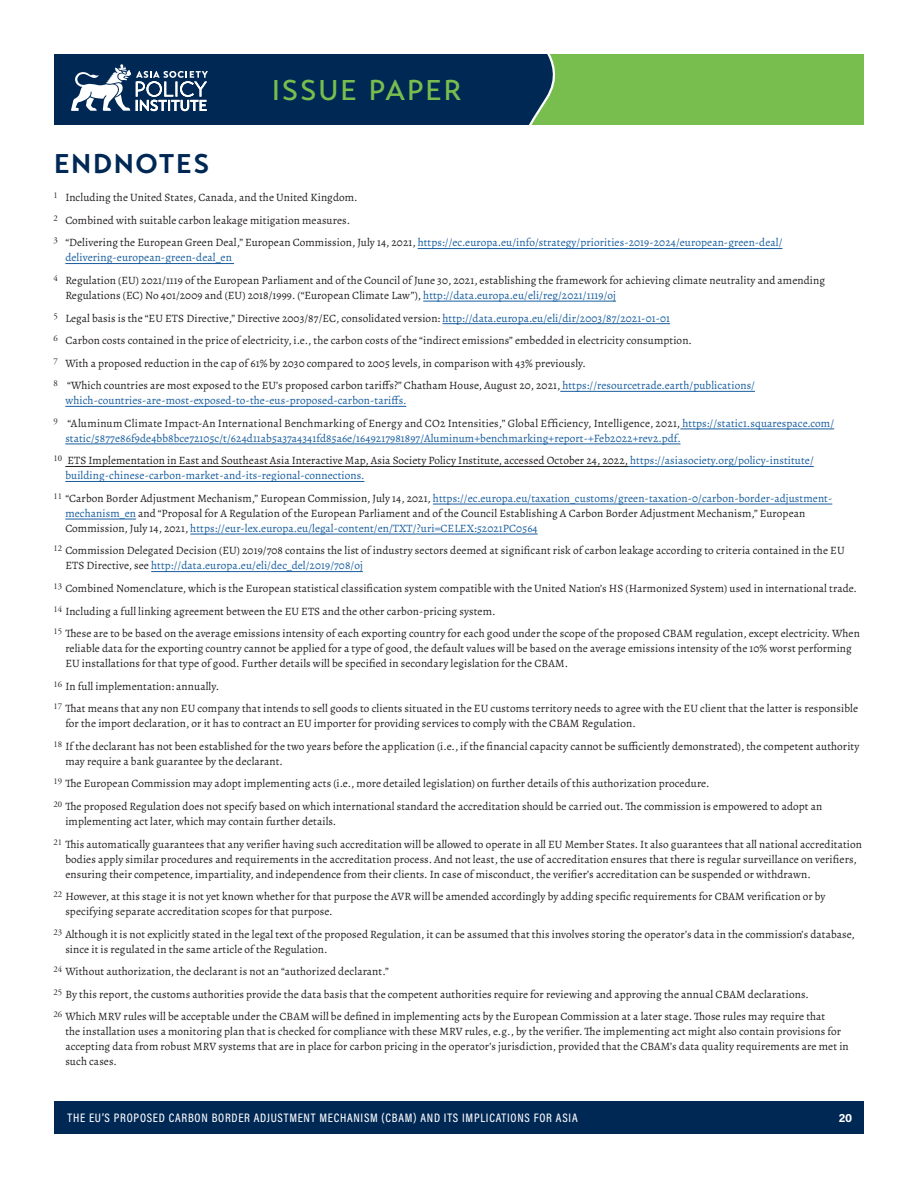
<style>
.page{position:relative;width:918px;height:1188px;background:#fff}
.page>*{position:absolute;margin:0;border:0;box-sizing:border-box;transform-origin:0 0}
.t1{font:500 28.5px "Transat Text";letter-spacing:.065em;color:#77be4e}
.Paper_Title{font:700 27px "Transat Text";letter-spacing:.06em;color:#002855}
.t2{font:500 12.3px "Acumin Pro Cond";letter-spacing:.06em;color:#fff}
.t3{font:700 12px "Acumin Pro";color:#fff}
.t4{font:11.25px/15px "Alegreya";letter-spacing:.01em;color:#231f20}
.t5{font:11.25px/15px "Alegreya";letter-spacing:.01em;color:#175d9e}
.s1{color:#231f20}
.s2{color:#175d9e}
</style>
<div class="page">
<div style="left:472px;top:54px;width:392px;height:71px;background:#77be4e"></div>
<div style="left:54px;top:1102px;width:810px;height:32px;background:#002855"></div>
<svg style="left:515px;top:54px;width:41px;height:71px"></svg>
<div style="left:54px;top:54px;width:461px;height:71px;background:#002855"></div>
<svg style="left:71px;top:64px;width:137px;height:48px"></svg>
<hr style="left:418px;top:248px;width:364px;height:1px;background:#175d9e">
<hr style="left:65px;top:263px;width:169px;height:1px;background:#175d9e">
<hr style="left:423px;top:301px;width:193px;height:1px;background:#175d9e">
<hr style="left:442px;top:323px;width:228px;height:1px;background:#175d9e">
<hr style="left:560px;top:391px;width:195px;height:1px;background:#175d9e">
<hr style="left:65px;top:406px;width:341px;height:1px;background:#175d9e">
<hr style="left:680px;top:429px;width:154px;height:1px;background:#175d9e">
<hr style="left:65px;top:444px;width:616px;height:1px;background:#175d9e">
<hr style="left:65px;top:466px;width:563px;height:1px;background:#231f20">
<hr style="left:628px;top:466px;width:186px;height:1px;background:#175d9e">
<hr style="left:65px;top:481px;width:299px;height:1px;background:#175d9e">
<hr style="left:433px;top:504px;width:399px;height:1px;background:#175d9e">
<hr style="left:65px;top:519px;width:71px;height:1px;background:#175d9e">
<hr style="left:190px;top:534px;width:348px;height:1px;background:#175d9e">
<hr style="left:151px;top:571px;width:212px;height:1px;background:#175d9e">
<p class="Paper_Title" style="left:54px;top:147px;width:157px">ENDNOTES</p>
<h1 class="t1" style="left:272px;top:73px;width:191px">ISSUE PAPER</h1>
<p class="t4" style="left:53px;top:190px;width:306px"><sup>1</sup> Including the United States, Canada, and the United Kingdom.</p>
<p class="t4" style="left:53px;top:213px;width:298px"><sup>2</sup> Combined with suitable carbon leakage mitigation measures.</p>
<p class="t5" style="left:65px;top:235px;width:719px;text-indent:-12px"><sup>3</sup> <span class="s1">“Delivering the European Green Deal,” European Commission, July 14, 2021,</span> https://ec.europa.eu/info/strategy/priorities-2019-2024/european-green-deal/ delivering-european-green-deal_en</p>
<p class="t4" style="left:65px;top:273px;width:761px;text-indent:-12px"><sup>4</sup> Regulation (EU) 2021/1119 of the European Parliament and of the Council of June 30, 2021, establishing the framework for achieving climate neutrality and amending<br>Regulations (EC) No 401/2009 and (EU) 2018/1999. (“European Climate Law”), <span class="s2">http://data.europa.eu/eli/reg/2021/1119/oj</span></p>
<p class="t4" style="left:53px;top:310px;width:618px"><sup>5</sup> Legal basis is the “EU ETS Directive,” Directive 2003/87/EC, consolidated version: <span class="s2">http://data.europa.eu/eli/dir/2003/87/2021-01-01</span></p>
<p class="t4" style="left:53px;top:333px;width:640px"><sup>6</sup> Carbon costs contained in the price of electricity, i.e., the carbon costs of the “indirect emissions” embedded in electricity consumption.</p>
<p class="t4" style="left:53px;top:355px;width:534px"><sup>7</sup> With a proposed reduction in the cap of 61% by 2030 compared to 2005 levels, in comparison with 43% previously.</p>
<p class="t5" style="left:65px;top:378px;width:691px;text-indent:-12px"><sup>8</sup> <span class="s1">“Which countries are most exposed to the EU’s proposed carbon tariffs?” Chatham House, August 20, 2021,</span> https://resourcetrade.earth/publications/ which-countries-are-most-exposed-to-the-eus-proposed-carbon-tariffs.</p>
<p class="t5" style="left:65px;top:416px;width:770px;text-indent:-12px"><sup>9</sup> <span class="s1">“Aluminum Climate Impact-An International Benchmarking of Energy and CO2 Intensities,” Global Efficiency, Intelligence, 2021,</span> https://static1.squarespace.com/ static/5877e86f9de4bb8bce72105c/t/624d11ab5a37a4341fd85a6e/1649217981897/Aluminum+benchmarking+report-+Feb2022+rev2.pdf.</p>
<p class="t4" style="left:65px;top:453px;width:750px;text-indent:-12px"><sup>10</sup> ETS Implementation in East and Southeast Asia Interactive Map, Asia Society Policy Institute, accessed October 24, 2022, <span class="s2">https://asiasociety.org/policy-institute/ building-chinese-carbon-market-and-its-regional-connections.</span></p>
<p class="t4" style="left:65px;top:491px;width:769px;text-indent:-12px"><sup>11</sup> “Carbon Border Adjustment Mechanism,” European Commission, July 14, 2021, <span class="s2">https://ec.europa.eu/taxation_customs/green-taxation-0/carbon-border-adjustment&shy;mechanism_en</span> and “Proposal for A Regulation of the European Parliament and of the Council Establishing A Carbon Border Adjustment Mechanism,” European<br>Commission, July 14, 2021, <span class="s2">https://eur-lex.europa.eu/legal-content/en/TXT/?uri=CELEX:52021PC0564</span></p>
<p class="t4" style="left:65px;top:543px;width:781px;text-indent:-12px"><sup>12</sup> Commission Delegated Decision (EU) 2019/708 contains the list of industry sectors deemed at significant risk of carbon leakage according to criteria contained in the EU<br>ETS Directive, see <span class="s2">http://data.europa.eu/eli/dec_del/2019/708/oj</span></p>
<p class="t4" style="left:53px;top:581px;width:805px"><sup>13</sup> Combined Nomenclature, which is the European statistical classification system compatible with the United Nation’s HS (Harmonized System) used in international trade.</p>
<p class="t4" style="left:53px;top:603px;width:444px"><sup>14</sup> Including a full linking agreement between the EU ETS and the other carbon-pricing system.</p>
<p class="t4" style="left:65px;top:626px;width:796px;text-indent:-12px"><sup>15</sup> These are to be based on the average emissions intensity of each exporting country for each good under the scope of the proposed CBAM regulation, except electricity. When reliable data for the exporting country cannot be applied for a type of good, the default values will be based on the average emissions intensity of the 10% worst performing<br>EU installations for that type of good. Further details will be specified in secondary legislation for the CBAM.</p>
<p class="t4" style="left:53px;top:678px;width:167px"><sup>16</sup> In full implementation: annually.</p>
<p class="t4" style="left:65px;top:701px;width:794px;text-indent:-12px"><sup>17</sup> That means that any non EU company that intends to sell goods to clients situated in the EU customs territory needs to agree with the EU client that the latter is responsible for the import declaration, or it has to contract an EU importer for providing services to comply with the CBAM Regulation.</p>
<p class="t4" style="left:65px;top:739px;width:796px;text-indent:-12px"><sup>18</sup> If the declarant has not been established for the two years before the application (i.e., if the financial capacity cannot be sufficiently demonstrated), the competent authority may require a bank guarantee by the declarant.</p>
<p class="t4" style="left:53px;top:776px;width:658px"><sup>19</sup> The European Commission may adopt implementing acts (i.e., more detailed legislation) on further details of this authorization procedure.</p>
<p class="t4" style="left:65px;top:799px;width:759px;text-indent:-12px"><sup>20</sup> The proposed Regulation does not specify based on which international standard the accreditation should be carried out. The commission is empowered to adopt an implementing act later, which may contain further details.</p>
<p class="t4" style="left:65px;top:836px;width:798px;text-indent:-12px"><sup>21</sup> This automatically guarantees that any verifier having such accreditation will be allowed to operate in all EU Member States. It also guarantees that all national accreditation bodies apply similar procedures and requirements in the accreditation process. And not least, the use of accreditation ensures that there is regular surveillance on verifiers, ensuring their competence, impartiality, and independence from their clients. In case of misconduct, the verifier’s accreditation can be suspended or withdrawn.</p>
<p class="t4" style="left:65px;top:889px;width:762px;text-indent:-12px"><sup>22</sup> However, at this stage it is not yet known whether for that purpose the AVR will be amended accordingly by adding specific requirements for CBAM verification or by specifying separate accreditation scopes for that purpose.</p>
<p class="t4" style="left:65px;top:926px;width:791px;text-indent:-12px"><sup>23</sup> Although it is not explicitly stated in the legal text of the proposed Regulation, it can be assumed that this involves storing the operator’s data in the commission’s database, since it is regulated in the same article of the Regulation.</p>
<p class="t4" style="left:53px;top:964px;width:337px"><sup>24</sup> Without authorization, the declarant is not an “authorized declarant.”</p>
<p class="t4" style="left:53px;top:987px;width:757px"><sup>25</sup> By this report, the customs authorities provide the data basis that the competent authorities require for reviewing and approving the annual CBAM declarations.</p>
<p class="t4" style="left:65px;top:1009px;width:785px;text-indent:-12px"><sup>26</sup> Which MRV rules will be acceptable under the CBAM will be defined in implementing acts by the European Commission at a later stage. Those rules may require that<br>the installation uses a monitoring plan that is checked for compliance with these MRV rules, e.g., by the verifier. The implementing act might also contain provisions for accepting data from robust MRV systems that are in place for carbon pricing in the operator’s jurisdiction, provided that the CBAM’s data quality requirements are met in such cases.</p>
<p class="t2" style="left:68px;top:1110px;width:512px">THE EU’S PROPOSED CARBON BORDER ADJUSTMENT MECHANISM (CBAM) AND ITS IMPLICATIONS FOR ASIA</p>
<p class="t3" style="left:839px;top:1109px;width:15px">20</p>
</div>
